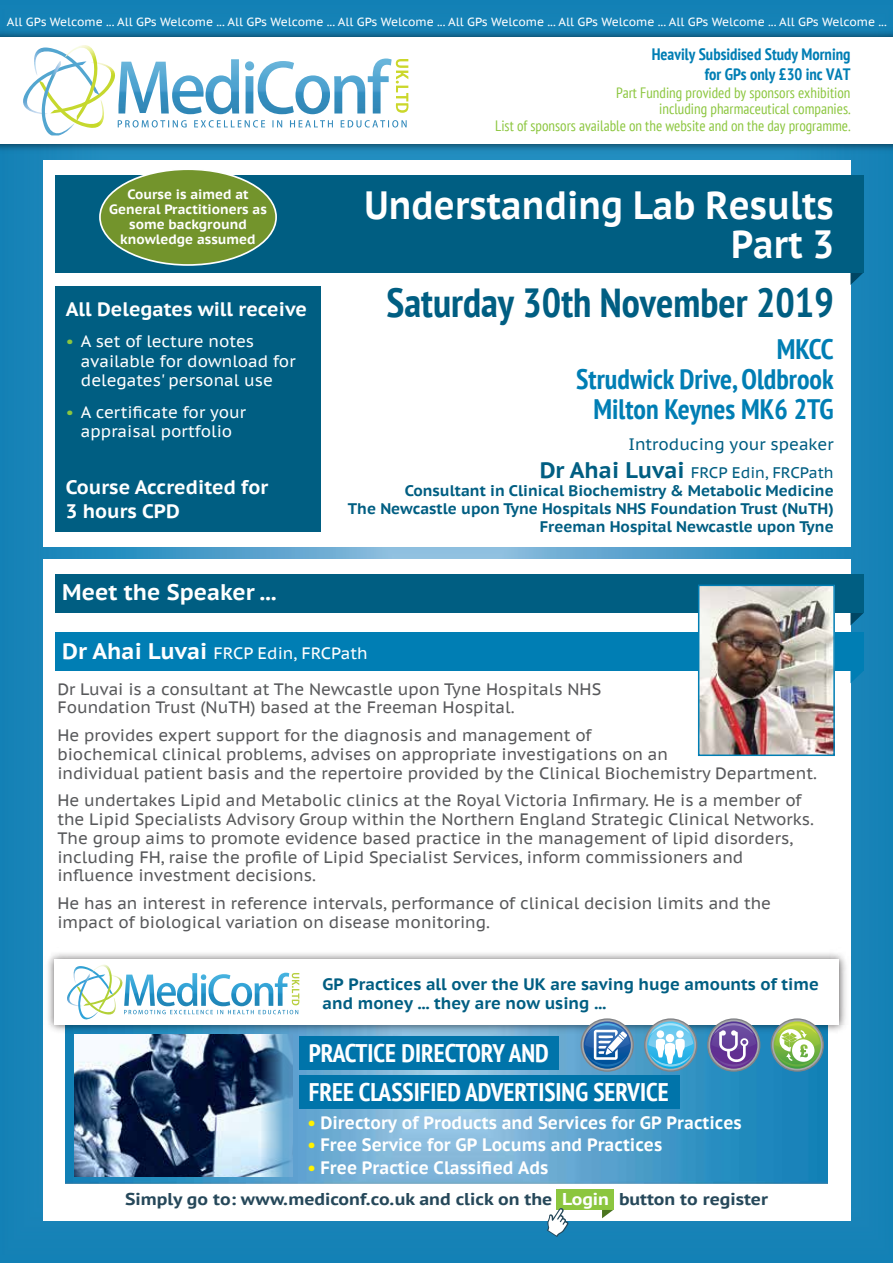
<style>
.page{position:relative;width:893px;height:1263px;background:#fff}
.page>*{position:absolute;margin:0;border:0;box-sizing:border-box;transform-origin:0 0}
.t1{font:700 condensed 40.65px "PT Sans";color:#005e82}
.t2{font:700 39.3px/39px "PT Sans Caption";color:#fff;text-align:right;scale:.91 1}
.t3{font:700 condensed 28.2px/30px "PT Sans";color:#007eb4;text-align:right}
.t4{font:700 condensed 25.5px/39.3px "PT Sans";color:#fff}
.t5{font:700 22.5px "PT Sans Caption";color:#fff}
.t6{font:700 19.5px/24px "PT Sans Caption";color:#fff}
.t7{font:700 18px "PT Sans Caption";color:#fff;scale:.95 1}
.t8{font:700 17.1px "PT Sans";color:#26485a;scale:1.16 1}
.t9{font:700 16.65px/20px "PT Sans Caption";color:#005e82}
.t10{font:16.5px/18.8px "PT Sans Caption";color:#58595b}
.t11{font:16.5px/19.5px "PT Sans Caption";color:#fff}
.t12{font:700 condensed 16.5px/19.8px "PT Sans";color:#007eb4;text-align:right}
.t13{font:16.5px "PT Sans Caption";color:#005e82}
.t14{font:700 15.3px/18px "PT Sans Caption";color:#005e82;text-align:right}
.t15{font:condensed 15px/16.5px "PT Sans";color:#8cc63f;text-align:right}
.t16{font:700 13.5px/15px "PT Sans Caption";color:#fff;text-align:center}
.t17{font:11.85px "PT Sans Caption";color:#fff}
.s1{color:#8cc63f}
.s2{font-size:22.5px}
.s3{font-weight:400}
.s4{font-weight:700;font-size:22.5px}
.s5{color:#fff200}
.s6{color:#fff}
</style>
<div class="page">
<img style="left:0;top:0;width:893px;height:1263px">
<img style="left:0;top:26px;width:893px;height:129px">
<div style="left:0;top:37px;width:893px;height:107px;background:#fff"></div>
<img style="left:99px;top:63px;width:16px;height:29px">
<img style="left:41px;top:80px;width:65px;height:48px">
<img style="left:23px;top:82px;width:19px;height:33px">
<img style="left:42px;top:95px;width:32px;height:40px">
<img style="left:34px;top:48px;width:31px;height:47px">
<img style="left:65px;top:45px;width:34px;height:76px">
<img style="left:118px;top:59px;width:274px;height:55px">
<img style="left:118px;top:120px;width:243px;height:8px">
<img style="left:365px;top:120px;width:42px;height:8px">
<img style="left:396px;top:59px;width:12px;height:54px">
<div style="left:43px;top:559px;width:807px;height:661px;background:#fff"></div>
<svg style="left:850px;top:613px;width:14px;height:12px"></svg>
<div style="left:55px;top:574px;width:809px;height:39px;background:#005e82"></div>
<svg style="left:850px;top:670px;width:14px;height:13px"></svg>
<div style="left:55px;top:632px;width:809px;height:38px;background:#007eb4"></div>
<div style="left:43px;top:160px;width:807px;height:386px;background:#fff"></div>
<svg style="left:850px;top:272px;width:14px;height:13px"></svg>
<div style="left:55px;top:175px;width:809px;height:97px;background:#005e82"></div>
<div style="left:55px;top:286px;width:266px;height:246px;background:#005e82"></div>
<div style="left:100px;top:169px;width:176px;height:96px;background:#73942c;border-radius:50%"></div>
<div style="left:99px;top:168px;width:178px;height:98px;border:2px solid #fff;border-radius:50%"></div>
<img style="left:701px;top:588px;width:131px;height:165px">
<div style="left:698px;top:585px;width:137px;height:171px;border:2px solid #007eb4"></div>
<img style="left:66px;top:1037px;width:762px;height:146px">
<div style="left:556px;top:1190px;width:57px;height:20px;background:#8cc63f"></div>
<svg style="left:602px;top:1210px;width:11px;height:8px"></svg>
<svg style="left:547px;top:1208px;width:22px;height:29px"></svg>
<img style="left:42px;top:947px;width:809px;height:90px">
<div style="left:54px;top:959px;width:785px;height:65px;background:#fff"></div>
<img style="left:117px;top:976px;width:6px;height:13px">
<img style="left:98px;top:986px;width:22px;height:29px">
<img style="left:67px;top:991px;width:6px;height:14px">
<img style="left:73px;top:995px;width:25px;height:31px">
<img style="left:70px;top:966px;width:22px;height:29px">
<img style="left:92px;top:964px;width:25px;height:46px">
<img style="left:124px;top:973px;width:165px;height:33px">
<img style="left:124px;top:1010px;width:147px;height:4px">
<img style="left:273px;top:1010px;width:25px;height:4px">
<img style="left:292px;top:973px;width:7px;height:32px">
<img style="left:75px;top:1034px;width:217px;height:142px">
<svg style="left:645px;top:1019px;width:52px;height:52px"></svg>
<div style="left:644px;top:1018px;width:53px;height:54px;border:1px solid #808285;border-radius:50%"></div>
<svg style="left:647px;top:1021px;width:47px;height:48px"></svg>
<svg style="left:648px;top:1024px;width:45px;height:25px"></svg>
<svg style="left:650px;top:1023px;width:42px;height:44px"></svg>
<div style="left:666px;top:1034px;width:8px;height:8px;background:#fff;border-radius:50%"></div>
<svg style="left:708px;top:1019px;width:52px;height:52px"></svg>
<div style="left:707px;top:1018px;width:53px;height:54px;border:1px solid #808285;border-radius:50%"></div>
<svg style="left:710px;top:1021px;width:47px;height:48px"></svg>
<svg style="left:711px;top:1024px;width:45px;height:25px"></svg>
<svg style="left:713px;top:1062px;width:42px;height:5px"></svg>
<svg style="left:713px;top:1023px;width:42px;height:39px;background:#8569ac"></svg>
<svg style="left:771px;top:1019px;width:52px;height:52px"></svg>
<div style="left:771px;top:1018px;width:53px;height:54px;border:1px solid #808285;border-radius:50%"></div>
<svg style="left:774px;top:1021px;width:47px;height:48px"></svg>
<svg style="left:775px;top:1024px;width:45px;height:25px"></svg>
<svg style="left:776px;top:1062px;width:42px;height:5px"></svg>
<svg style="left:776px;top:1023px;width:42px;height:39px"></svg>
<svg style="left:581px;top:1019px;width:52px;height:52px"></svg>
<div style="left:581px;top:1018px;width:53px;height:54px;border:1px solid #808285;border-radius:50%"></div>
<svg style="left:584px;top:1021px;width:47px;height:48px"></svg>
<svg style="left:585px;top:1024px;width:45px;height:25px"></svg>
<svg style="left:586px;top:1060px;width:42px;height:7px"></svg>
<svg style="left:586px;top:1023px;width:42px;height:37px"></svg>
<div style="left:299px;top:1036px;width:260px;height:33px;background:#0074aa"></div>
<div style="left:299px;top:1075px;width:380px;height:33px;background:#0074aa"></div>
<p class="t17" style="left:7px;top:14px;width:881px">All GPs Welcome ... All GPs Welcome ... All GPs Welcome ... All GPs Welcome ... All GPs Welcome ... All GPs Welcome ... All GPs Welcome ... All GPs Welcome ...</p>
<p class="t12" style="left:652px;top:44px;width:200px">Heavily Subsidised Study Morning for GPs only £30 inc VAT</p>
<p class="t15" style="left:495px;top:84px;width:357px">Part Funding provided by sponsors exhibition<br>including pharmaceutical companies.<br>List of sponsors available on the website and on the day programme.</p>
<p class="t16" style="left:109px;top:186px;width:159px">Course is aimed at<br>General Practitioners as some background knowledge assumed</p>
<p class="t6" style="left:66px;top:296px;width:243px">All Delegates will receive</p>
<p class="t11" style="left:81px;top:331px;width:216px;text-indent:-15px"><span class="s1">•</span> A set of lecture notes available for download for delegates' personal use</p>
<p class="t11" style="left:66px;top:402px;width:182px;text-align:center"><span class="s1">•</span> A certificate for your appraisal portfolio</p>
<p class="t6" style="left:66px;top:475px;width:204px">Course Accredited for<br>3 hours CPD</p>
<h2 class="t2" style="left:365px;top:185px;width:517px">Understanding Lab Results<br>Part 3</h2>
<h1 class="t1" style="left:387px;top:275px;width:449px">Saturday 30th November 2019</h1>
<h3 class="t3" style="left:576px;top:333px;width:259px">MKCC<br>Strudwick Drive, Oldbrook<br>Milton Keynes MK6 2TG</h3>
<p class="t13" style="left:628px;top:433px;width:207px">Introducing your speaker</p>
<p class="t14" style="left:348px;top:464px;width:487px"><span class="s2">Dr Ahai Luvai</span> <span class="s3">FRCP Edin, FRCPath<br></span>Consultant in Clinical Biochemistry &amp; Metabolic Medicine<br>The Newcastle upon Tyne Hospitals NHS Foundation Trust (NuTH)<br>Freeman Hospital Newcastle upon Tyne</p>
<h3 class="t5" style="left:62px;top:577px;width:215px">Meet the Speaker ...</h3>
<p class="t11" style="left:62px;top:643px;width:307px"><span class="s4">Dr Ahai Luvai</span> FRCP Edin, FRCPath</p>
<p class="t10" style="left:57px;top:679px;width:545px">Dr Luvai is a consultant at The Newcastle upon Tyne Hospitals NHS<br>Foundation Trust (NuTH) based at the Freeman Hospital.</p>
<p class="t10" style="left:57px;top:725px;width:761px">He provides expert support for the diagnosis and management of<br>biochemical clinical problems, advises on appropriate investigations on an<br>individual patient basis and the repertoire provided by the Clinical Biochemistry Department.</p>
<p class="t10" style="left:57px;top:791px;width:758px">He undertakes Lipid and Metabolic clinics at the Royal Victoria Infirmary. He is a member of the Lipid Specialists Advisory Group within the Northern England Strategic Clinical Networks.<br>The group aims to promote evidence based practice in the management of lipid disorders, including FH, raise the profile of Lipid Specialist Services, inform commissioners and influence investment decisions.</p>
<p class="t10" style="left:57px;top:893px;width:715px">He has an interest in reference intervals, performance of clinical decision limits and the impact of biological variation on disease monitoring.</p>
<p class="t9" style="left:323px;top:973px;width:498px">GP Practices all over the UK are saving huge amounts of time and money ... they are now using ...</p>
<h3 class="t4" style="left:309px;top:1032px;width:362px">PRACTICE DIRECTORY AND<br>FREE CLASSIFIED ADVERTISING SERVICE</h3>
<p class="t7" style="left:307px;top:1110px;width:459px"><span class="s5">•</span> Directory of Products and Services for GP Practices</p>
<p class="t7" style="left:307px;top:1133px;width:375px"><span class="s5">•</span> Free Service for GP Locums and Practices</p>
<p class="t7" style="left:307px;top:1155px;width:255px"><span class="s5">•</span> Free Practice Classified Ads</p>
<p class="t8" style="left:125px;top:1188px;width:556px">Simply go to: www.mediconf.co.uk and click on the <span class="s6">Login</span> button to register</p>
</div>
